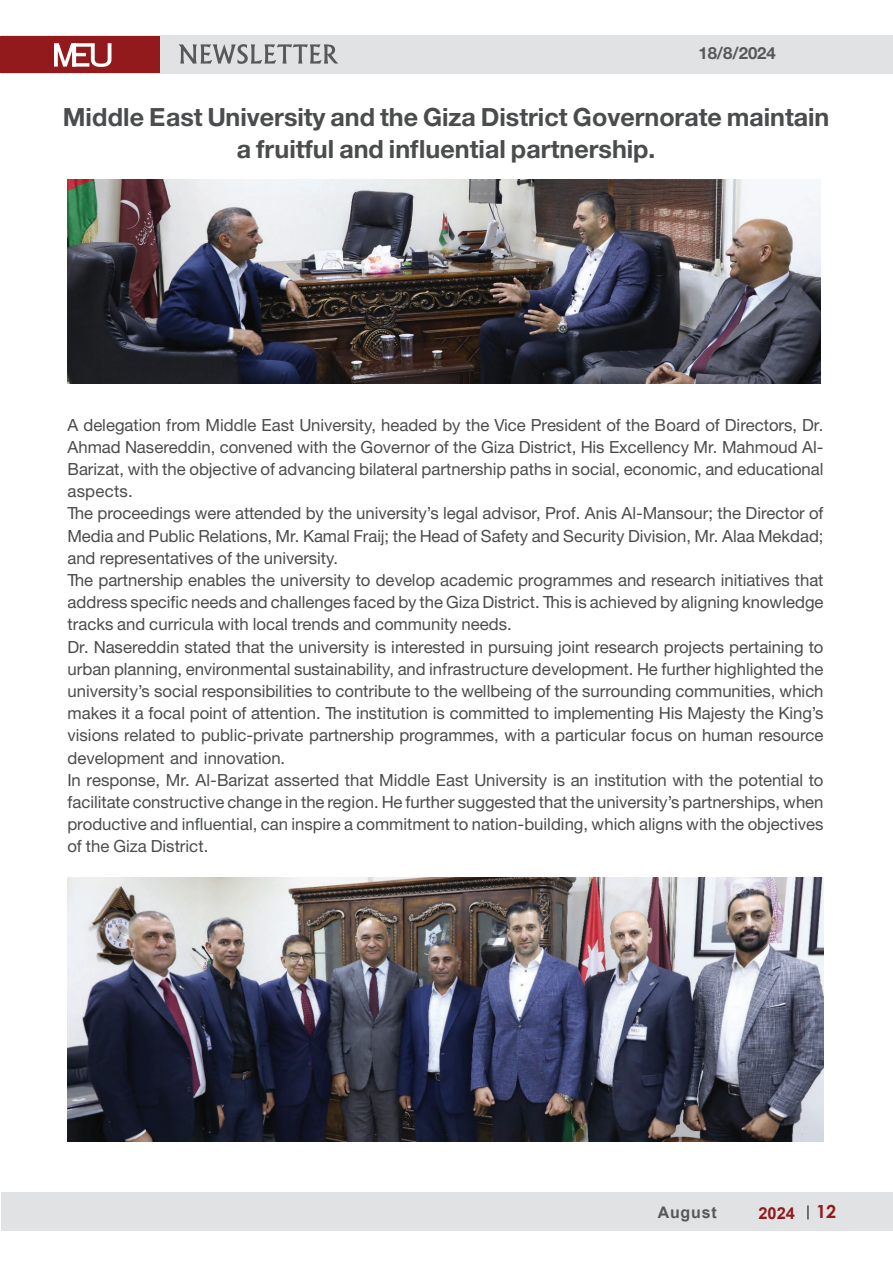
<style>
.page{position:relative;width:893px;height:1263px;background:#fff}
.page>*{position:absolute;margin:0;border:0;box-sizing:border-box;transform-origin:0 0}
.t1{font:700 27px/31.5px "Bahij Helvetica Neue";color:#4b4c4d;text-align:center}
.t2{font:18px/22.2px "Bahij Helvetica Neue";color:#4b4c4d}
.t3{font:700 18px "Bahij Helvetica Neue";color:#57585a}
.t4{font:700 18px "Century Gothic";color:#921a1d}
.t5{font:700 16.5px "Arial";color:#921a1d}
.t6{font:700 16.05px "Arial";letter-spacing:.05em;color:#57585a}
</style>
<div class="page">
<div style="left:1px;top:1192px;width:892px;height:38px;background:#e1e2e4"></div>
<div style="left:1px;top:35px;width:892px;height:38px;background:#e1e2e4"></div>
<div style="left:1px;top:36px;width:159px;height:36px;background:#921a1d"></div>
<svg style="left:54px;top:43px;width:57px;height:24px"></svg>
<svg style="left:807px;top:1205px;width:2px;height:14px"></svg>
<svg style="left:179px;top:44px;width:159px;height:20px"></svg>
<img style="left:68px;top:877px;width:756px;height:265px">
<img style="left:68px;top:179px;width:752px;height:204px">
<p class="t3" style="left:698px;top:42px;width:79px">18/8/2024</p>
<h1 class="t1" style="left:63px;top:101px;width:768px">Middle East University and the Giza District Governorate maintain a fruitful and influential partnership.</h1>
<p class="t2" style="left:68px;top:413px;width:758px">A delegation from Middle East University, headed by the Vice President of the Board of Directors, Dr.</p>
<p class="t2" style="left:68px;top:458px;width:757px">Barizat, with the objective of advancing bilateral partnership paths in social, economic, and educational</p>
<p class="t2" style="left:68px;top:435px;width:757px">Ahmad Nasereddin, convened with the Governor of the Giza District, His Excellency Mr. Mahmoud Al-</p>
<p class="t2" style="left:68px;top:480px;width:758px">aspects.<br>The proceedings were attended by the university s’ legal advisor, Prof. Anis Al-Mansour; the Director of Media and Public Relations, Mr. Kamal Fraij; the Head of Safety and Security Division, Mr. Alaa Mekdad; and representatives of the university.<br>The partnership enables the university to develop academic programmes and research initiatives that address specific needs and challenges faced by the Giza District. This is achieved by aligning knowledge tracks and curricula with local trends and community needs.<br>Dr. Nasereddin stated that the university is interested in pursuing joint research projects pertaining to urban planning, environmental sustainability, and infrastructure development. He further highlighted the university s’ social responsibilities to contribute to the wellbeing of the surrounding communities, which makes ait focal point of attention. The institution is committed to implementing His Majesty the King s’ visions related to public-private partnership programmes, with a particular focus on human resource development and innovation.<br>In response, Mr. Al-Barizat asserted that Middle East University is an institution with the potential to facilitate constructive change in the region. He further suggested that the university s’ partnerships, when productive and influential, can inspire a commitment to nation-building, which aligns with the objectives of the Giza District.</p>
<p class="t6" style="left:658px;top:1201px;width:61px">August</p>
<p class="t5" style="left:758px;top:1201px;width:38px">2024</p>
<p class="t4" style="left:816px;top:1198px;width:22px">12</p>
</div>
